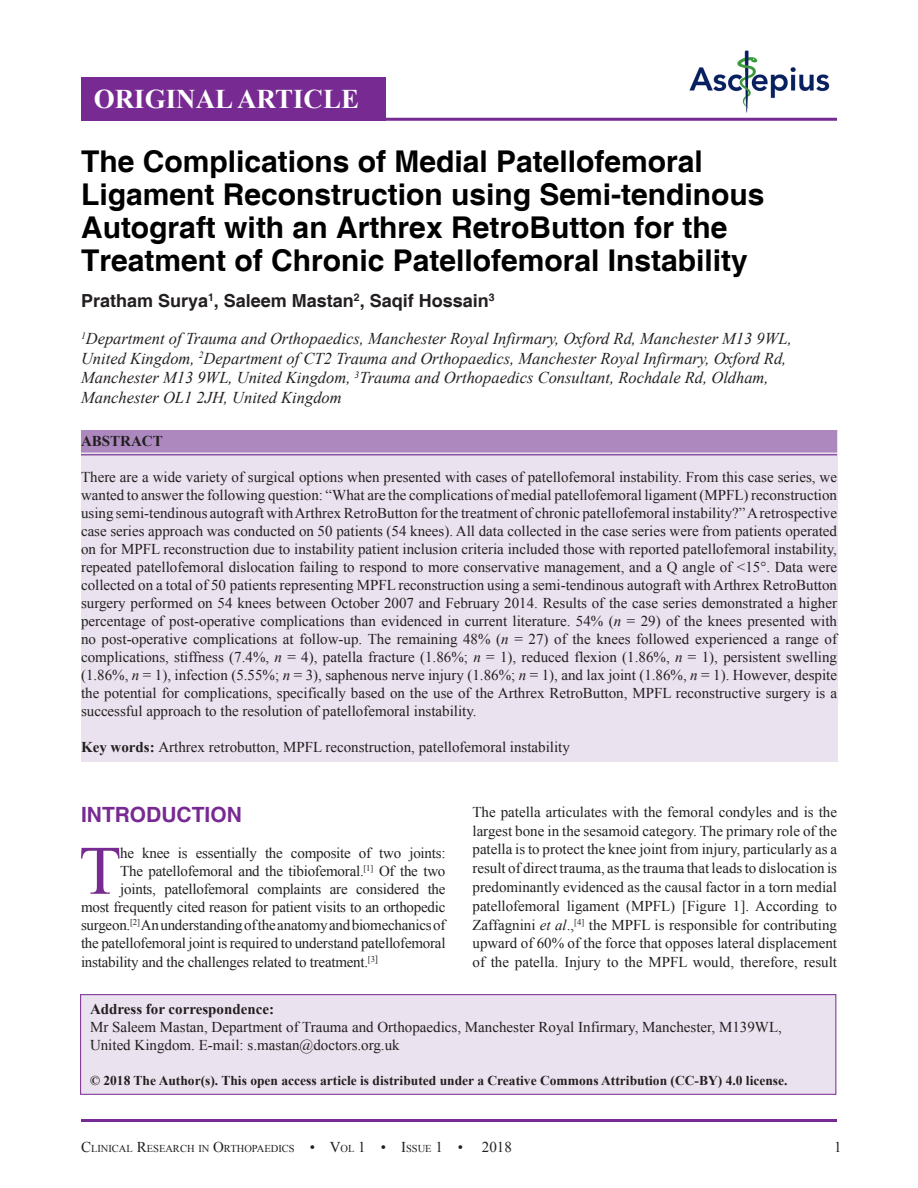
<style>
.page{position:relative;width:918px;height:1188px;background:#fff}
.page>*{position:absolute;margin:0;border:0;box-sizing:border-box;transform-origin:0 0}
.Drop_Caps{font:69.3px "Times New Roman";color:#772a91}
.AT{font:700 30px/33px "Helvetica";color:#000}
.AH{font:700 27px "Times New Roman";color:#fff}
.t1{font:700 21px "Helvetica";color:#772a91}
.AU{font:700 18px "Helvetica";color:#231f20}
.AFF{font:italic 16.5px/19.5px "Times New Roman";color:#231f20}
.ABS{font:15px/18px "Times New Roman";color:#231f20;text-align:justify}
.TX{font:15px/18.8px "Times New Roman";color:#231f20;text-align:justify}
.Drop_Caps-2{font:15px/18px "Times New Roman";letter-spacing:-.015em;color:#231f20;text-align:right}
.ADD{font:15px/18px "Times New Roman";color:#231f20}
.KWD{font:15px "Times New Roman";color:#231f20}
.ABSH{font:700 15px "Times New Roman";color:#231f20}
.t2{font:15px "Times New Roman";color:#231f20}
.CR{font:700 13.5px "Times New Roman";color:#231f20}
.t3{font:10.5px "Times New Roman";color:#231f20}
.s1{font-style:italic}
.s2{font-weight:700}
.s3{font-size:15px}
</style>
<div class="page">
<hr style="left:81px;top:1119px;width:756px;height:3px;background:#772a91">
<img style="left:689px;top:50px;width:141px;height:63px">
<hr style="left:81px;top:118px;width:756px;height:3px;background:#772a91">
<div style="left:81px;top:430px;width:756px;height:331px;background:#eae2ef"></div>
<div style="left:81px;top:430px;width:756px;height:22px;background:#ac88be"></div>
<hr style="left:81px;top:454px;width:756px;height:1px;background:#8a52a0">
<div style="left:81px;top:995px;width:755px;height:99px;background:#eae2ef"></div>
<div style="left:80px;top:994px;width:756px;height:101px;border:1px solid #772a91"></div>
<div style="left:81px;top:77px;width:304px;height:44px;background:#772a91"></div>
<p class="AH" style="left:94px;top:80px;width:267px">ORIGINAL ARTICLE</p>
<p class="AT" style="left:81px;top:146px;width:685px">The Complications of Medial Patellofemoral Ligament Reconstruction using Semi-tendinous Autograft with an Arthrex RetroButton for the Treatment of Chronic Patellofemoral Instability</p>
<p class="AU" style="left:81px;top:290px;width:415px">Pratham Surya<sup>1</sup>, Saleem Mastan<sup>2</sup>, Saqif Hossain<sup>3</sup></p>
<p class="AFF" style="left:81px;top:329px;width:712px"><sup>1</sup>Department of Trauma and Orthopaedics, Manchester Royal Infirmary, Oxford Rd, Manchester M13 9WL, United Kingdom, <sup>2</sup>Department of CT2 Trauma and Orthopaedics, Manchester Royal Infirmary, Oxford Rd, Manchester M13 9WL, United Kingdom, <sup>3</sup>Trauma and Orthopaedics Consultant, Rochdale Rd, Oldham, Manchester OL1 2JH, United Kingdom</p>
<p class="ABSH" style="left:81px;top:431px;width:83px">ABSTRACT</p>
<p class="ABS" style="left:81px;top:468px;width:758px">There are a wide variety of surgical options when presented with cases of patellofemoral instability. From this case series, we wanted to answer the following question: “What are the complications of medial patellofemoral ligament (MPFL) reconstruction using semi-tendinous autograft with Arthrex RetroButton for the treatment of chronic patellofemoral instability?” A retrospective case series approach was conducted on 50 patients (54 knees). All data collected in the case series were from patients operated on for MPFL reconstruction due to instability patient inclusion criteria included those with reported patellofemoral instability, repeated patellofemoral dislocation failing to respond to more conservative management, and a Q angle of &lt;15°. Data were collected on a total of 50 patients representing MPFL reconstruction using a semi-tendinous autograft with Arthrex RetroButton surgery performed on 54 knees between October 2007 and February 2014. Results of the case series demonstrated a higher percentage of post-operative complications than evidenced in current literature. 54% (<span class="s1">n</span> = 29) of the knees presented with no post-operative complications at follow-up. The remaining 48% (<span class="s1">n</span> = 27) of the knees followed experienced a range of complications, stiffness (7.4%, <span class="s1">n</span> = 4), patella fracture (1.86%; <span class="s1">n</span> = 1), reduced flexion (1.86%, <span class="s1">n</span> = 1), persistent swelling (1.86%, <span class="s1">n</span> = 1), infection (5.55%; <span class="s1">n</span> = 3), saphenous nerve injury (1.86%; <span class="s1">n</span> = 1), and lax joint (1.86%, <span class="s1">n</span> = 1). However, despite the potential for complications, specifically based on the use of the Arthrex RetroButton, MPFL reconstructive surgery is a successful approach to the resolution of patellofemoral instability.</p>
<p class="KWD" style="left:81px;top:737px;width:490px"><span class="s2">Key words:</span> Arthrex retrobutton, MPFL reconstruction, patellofemoral instability</p>
<h1 class="t1" style="left:81px;top:802px;width:162px">INTRODUCTION</h1>
<p class="Drop_Caps" style="left:79px;top:824px;width:44px">T</p>
<p class="Drop_Caps-2" style="left:81px;top:844px;width:366px">he knee is essentially the composite of two joints:<br>The patellofemoral and the tibiofemoral.<sup>[1]</sup> Of the two joints, patellofemoral complaints are considered the<br>most frequently cited reason for patient visits to an orthopedic surgeon.<sup>[2]</sup> An understanding of the anatomy and biomechanics of the patellofemoral joint is required to understand patellofemoral</p>
<p class="Drop_Caps-2" style="left:81px;top:953px;width:299px">instability and the challenges related to treatment.<sup>[3</sup><sup>]</sup></p>
<p class="TX" style="left:472px;top:802px;width:366px">The patella articulates with the femoral condyles and is the largest bone in the sesamoid category. The primary role of the patella is to protect the knee joint from injury, particularly as a result of direct trauma, as the trauma that leads to dislocation is predominantly evidenced as the causal factor in a torn medial patellofemoral ligament (MPFL) [Figure 1]. According to Zaffagnini <span class="s1">et al</span>.,<sup>[4]</sup> the MPFL is responsible for contributing upward of 60% of the force that opposes lateral displacement of the patella. Injury to the MPFL would, therefore, result</p>
<p class="ADD" style="left:90px;top:1000px;width:693px"><span class="s2">Address for correspondence:<br></span>Mr Saleem Mastan, Department of Trauma and Orthopaedics, Manchester Royal Infirmary, Manchester, M139WL,<br>United Kingdom. E-mail: s.mastan@doctors.org.uk</p>
<p class="CR" style="left:90px;top:1071px;width:699px">© 2018 The Author(s). This open access article is distributed under a Creative Commons Attribution (CC-BY) 4.0 license.</p>
<p class="t3" style="left:81px;top:1141px;width:384px"><span class="s3">C</span>LINICAL <span class="s3">R</span>ESEARCH IN <span class="s3">O</span>RTHOPAEDICS <span class="s3">• V</span>OL <span class="s3">1 • I</span> SSUE <span class="s3">1 •</span></p>
<p class="t2" style="left:482px;top:1136px;width:31px">2018</p>
<p class="ABS" style="left:834px;top:1137px;width:9px">1</p>
</div>
